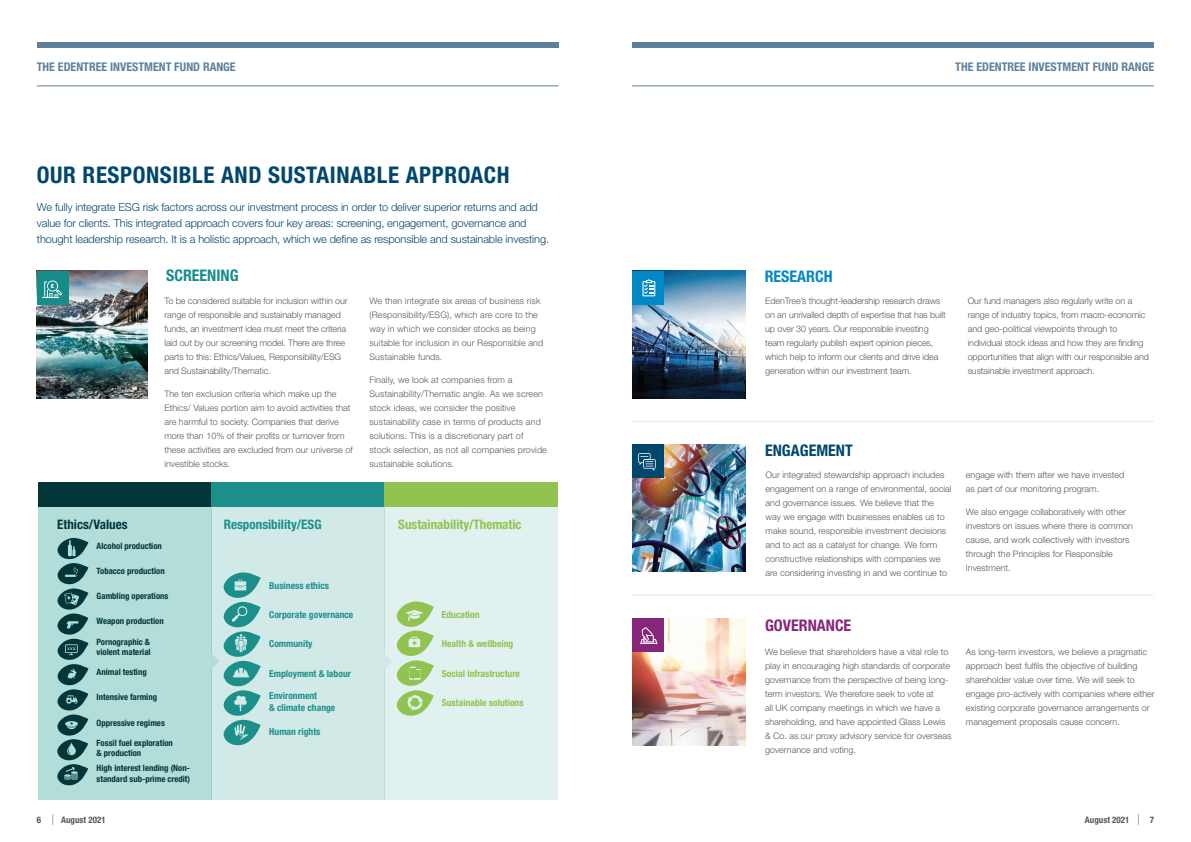
<style>
.page{position:relative;width:1191px;height:842px;background:#fff}
.page>*{position:absolute;margin:0;border:0;box-sizing:border-box;transform-origin:0 0}
.t1{font:700 condensed 23px "Helvetica Neue LT Pro";letter-spacing:.025em;color:#00476e}
.t2{font:700 condensed 16px "Helvetica Neue LT Pro";color:#00476e}
.t3{font:700 condensed 16px "Helvetica Neue LT Pro";color:#86267a}
.t4{font:700 condensed 16px "Helvetica Neue LT Pro";color:#168c8b}
.t5{font:700 condensed 16px "Helvetica Neue LT Pro";color:#0088c7}
.t6{font:700 condensed 13.1px "Helvetica Neue LT Pro";color:#90c34f}
.t7{font:700 condensed 13.1px "Helvetica Neue LT Pro";color:#1d8f8b}
.t8{font:700 condensed 13.1px "Helvetica Neue LT Pro";color:#023638}
.t9{font:700 condensed 12px "Helvetica Neue LT Pro";color:#5d819d}
.t10{font:300 11px/16px "Helvetica Neue LT Pro";letter-spacing:-.01em;color:#00476e}
.t11{font:700 condensed 9.6px/11.5px "Helvetica Neue LT Pro";color:#1d8f8b}
.t12{font:700 condensed 9.6px "Helvetica Neue LT Pro";color:#90c34f}
.t13{font:300 9px/14px "Helvetica Neue LT Pro";color:#57585a}
.t14{font:700 condensed 9px "Helvetica Neue LT Pro";color:#57585a}
.t15{font:700 condensed 8.7px/10.5px "Helvetica Neue LT Pro";color:#023638}
</style>
<div class="page">
<img style="left:632px;top:618px;width:114px;height:128px">
<img style="left:632px;top:444px;width:114px;height:128px">
<img style="left:632px;top:271px;width:114px;height:127px">
<div style="left:632px;top:43px;width:522px;height:5px;background:#5d819d"></div>
<hr style="left:632px;top:85px;width:521px;height:1px;background:#5d819d">
<div style="left:37px;top:43px;width:522px;height:5px;background:#5d819d"></div>
<hr style="left:37px;top:85px;width:521px;height:1px;background:#5d819d">
<div style="left:384px;top:507px;width:173px;height:292px;background:#e0f1f0"></div>
<div style="left:212px;top:507px;width:172px;height:292px;background:#d1eae8"></div>
<div style="left:39px;top:507px;width:173px;height:292px;background:#b2ddd9"></div>
<div style="left:39px;top:482px;width:173px;height:25px;background:#023638"></div>
<div style="left:212px;top:482px;width:173px;height:25px;background:#1d8f8b"></div>
<div style="left:384px;top:482px;width:173px;height:25px;background:#90c34f"></div>
<svg style="left:384px;top:600px;width:50px;height:117px"></svg>
<svg style="left:211px;top:571px;width:50px;height:176px"></svg>
<svg style="left:57px;top:538px;width:31px;height:248px"></svg>
<div style="left:632px;top:271px;width:32px;height:33px;background:#0088c7"></div>
<div style="left:632px;top:618px;width:32px;height:34px;background:#86267a"></div>
<div style="left:632px;top:444px;width:32px;height:34px;background:#00476e"></div>
<svg style="left:642px;top:279px;width:13px;height:17px"></svg>
<svg style="left:638px;top:453px;width:17px;height:18px"></svg>
<svg style="left:640px;top:628px;width:17px;height:16px"></svg>
<img style="left:37px;top:271px;width:110px;height:127px">
<div style="left:37px;top:271px;width:31px;height:34px;background:#168c8b"></div>
<svg style="left:42px;top:281px;width:20px;height:17px"></svg>
<hr style="left:632px;top:421px;width:521px;height:1px;background:#e2ebe9">
<hr style="left:632px;top:595px;width:521px;height:1px;background:#e2ebe9">
<p class="t9" style="left:37px;top:60px;width:200px">THE EDENTREE INVESTMENT FUND RANGE</p>
<p class="t9" style="left:955px;top:60px;width:200px">THE EDENTREE INVESTMENT FUND RANGE</p>
<p class="t1" style="left:37px;top:160px;width:474px">OUR RESPONSIBLE AND SUSTAINABLE APPROACH</p>
<p class="t10" style="left:37px;top:198px;width:514px">We fully integrate ESG risk factors across our investment process in order to deliver superior returns and add value for clients. This integrated approach covers four key areas: screening, engagement, governance and thought leadership research. It is a holistic approach, which we define as responsible and sustainable investing.</p>
<p class="t4" style="left:166px;top:266px;width:74px">SCREENING</p>
<p class="t13" style="left:164px;top:294px;width:185px">To be considered suitable for inclusion within our range of responsible and sustainably managed funds, an investment idea must meet the criteria laid out by our screening model. There are three parts to this: Ethics/Values, Responsibility/ESG and Sustainability/Thematic.</p>
<p class="t13" style="left:164px;top:386px;width:190px">The ten exclusion criteria which make up the Ethics/ Values portion aim to avoid activities that are harmful to society. Companies that derive more than 10% of their profits or turnover from these activities are excluded from our universe of investible stocks.</p>
<p class="t13" style="left:369px;top:294px;width:175px">We then integrate six areas of business risk (Responsibility/ESG), which are core to the way in which we consider stocks as being suitable for inclusion in our Responsible and Sustainable funds.</p>
<p class="t13" style="left:369px;top:372px;width:179px">Finally, we look at companies from a Sustainability/Thematic angle. As we screen stock ideas, we consider the positive sustainability case in terms of products and solutions. This is a discretionary part of stock selection, as not all companies provide sustainable solutions.</p>
<h3 class="t8" style="left:57px;top:516px;width:72px">Ethics/Values</h3>
<h3 class="t7" style="left:224px;top:516px;width:99px">Responsibility/ESG</h3>
<h3 class="t6" style="left:398px;top:516px;width:125px">Sustainability/Thematic</h3>
<p class="t15" style="left:97px;top:540px;width:67px">Alcohol production</p>
<p class="t15" style="left:97px;top:565px;width:70px">Tobacco production</p>
<p class="t15" style="left:97px;top:590px;width:73px">Gambling operations</p>
<p class="t15" style="left:97px;top:616px;width:69px">Weapon production</p>
<p class="t15" style="left:97px;top:636px;width:56px">Pornographic &amp; violent material</p>
<p class="t15" style="left:97px;top:666px;width:52px">Animal testing</p>
<p class="t15" style="left:97px;top:691px;width:62px">Intensive farming</p>
<p class="t11" style="left:269px;top:580px;width:61px">Business ethics</p>
<p class="t11" style="left:269px;top:609px;width:86px">Corporate governance</p>
<p class="t11" style="left:269px;top:638px;width:45px">Community</p>
<p class="t11" style="left:269px;top:667px;width:83px">Employment &amp; labour</p>
<p class="t11" style="left:269px;top:690px;width:68px">Environment<br>&amp; climate change</p>
<p class="t12" style="left:442px;top:609px;width:39px">Education</p>
<p class="t12" style="left:442px;top:638px;width:73px">Health &amp; wellbeing</p>
<p class="t12" style="left:442px;top:667px;width:80px">Social infrastructure</p>
<p class="t12" style="left:442px;top:696px;width:83px">Sustainable solutions</p>
<p class="t15" style="left:97px;top:717px;width:70px">Oppressive regimes</p>
<p class="t15" style="left:97px;top:737px;width:78px">Fossil fuel exploration &amp; production</p>
<p class="t15" style="left:97px;top:763px;width:95px">High interest lending (Non&shy;standard sub-prime credit)</p>
<p class="t11" style="left:269px;top:726px;width:53px">Human rights</p>
<p class="t5" style="left:764px;top:267px;width:69px">RESEARCH</p>
<p class="t13" style="left:765px;top:294px;width:182px">EdenTree’s thought-leadership research draws on an unrivalled depth of expertise that has built up over 30 years. Our responsible investing team regularly publish expert opinion pieces, which help to inform our clients and drive idea generation within our investment team.</p>
<p class="t13" style="left:967px;top:294px;width:183px">Our fund managers also regularly write on a range of industry topics, from macro-economic and geo-political viewpoints through to individual stock ideas and how they are finding opportunities that align with our responsible and sustainable investment approach.</p>
<p class="t2" style="left:765px;top:440px;width:89px">ENGAGEMENT</p>
<p class="t13" style="left:765px;top:468px;width:187px">Our integrated stewardship approach includes engagement on a range of environmental, social and governance issues. We believe that the way we engage with businesses enables us to make sound, responsible investment decisions and to act as a catalyst for change. We form constructive relationships with companies we are considering investing in and we continue to</p>
<p class="t13" style="left:966px;top:468px;width:160px">engage with them after we have invested as part of our monitoring program.</p>
<p class="t13" style="left:966px;top:505px;width:169px">We also engage collaboratively with other investors on issues where there is common cause, and work collectively with investors through the Principles for Responsible Investment.</p>
<p class="t3" style="left:765px;top:616px;width:88px">GOVERNANCE</p>
<p class="t13" style="left:765px;top:644px;width:188px">We believe that shareholders have a vital role to play in encouraging high standards of corporate governance from the perspective of being long&shy;term investors. We therefore seek to vote at<br>all UK company meetings in which we have a shareholding, and have appointed Glass Lewis &amp; Co. as our proxy advisory service for overseas governance and voting.</p>
<p class="t13" style="left:966px;top:644px;width:190px">As long-term investors, we believe a pragmatic approach best fulfils the objective of building shareholder value over time. We will seek to engage pro-actively with companies where either existing corporate governance arrangements or management proposals cause concern.</p>
<p class="t14" style="left:37px;top:814px;width:6px">6</p>
<p class="t14" style="left:61px;top:814px;width:46px">August 2021</p>
<p class="t14" style="left:1084px;top:814px;width:46px">August 2021</p>
<p class="t14" style="left:1149px;top:814px;width:6px">7</p>
</div>
